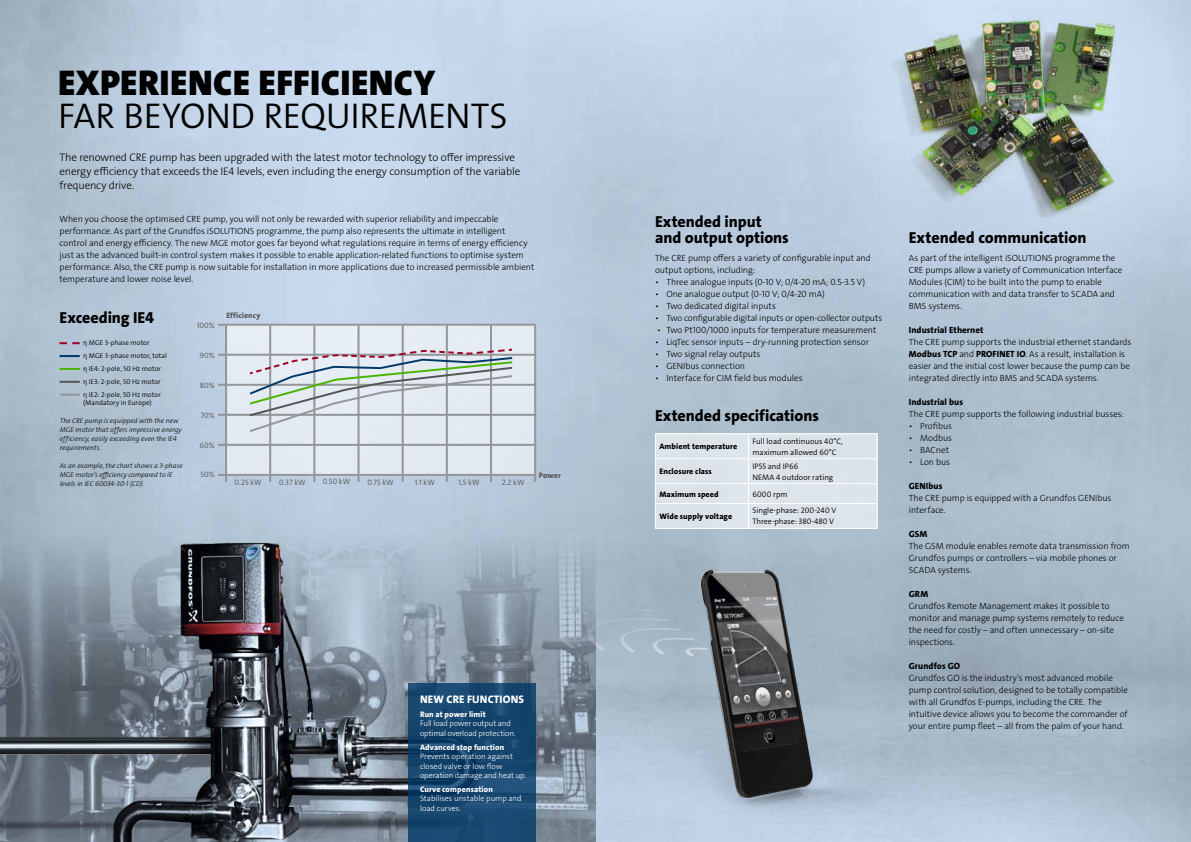
<style>
.page{position:relative;width:1191px;height:842px;background:#fff}
.page>*{position:absolute;margin:0;border:0;box-sizing:border-box;transform-origin:0 0}
.t1{font:36px "Grundfos The Sans V2 OT 4 SL";letter-spacing:-.01em;color:#000}
.t2{font:36px "Grundfos The Sans V2 OT 9 BL";letter-spacing:.01em;color:#000}
.t3{font:16px/16px "Grundfos The Sans V2 OT 8 XB";letter-spacing:-.005em;color:#000}
.t4{font:11px/14px "Grundfos The Sans V2 OT 3 L";letter-spacing:-.015em;color:#000}
.t5{font:11px "Grundfos The Sans V2 OT 8 XB";letter-spacing:.015em;color:#fff}
.t6{font:9px/12px "Grundfos The Sans V2 OT 3 L";letter-spacing:-.005em;color:#000}
.t7{font:9px "Grundfos The Sans V2 OT 8 XB";letter-spacing:.01em;color:#000}
.t8{font:8px/9.5px "Grundfos The Sans V2 OT 3 L";letter-spacing:-.005em;color:#fff}
.t9{font:8px/11px "Grundfos The Sans V2 OT 4 SL";color:#000}
.t10{font:8px "Grundfos The Sans V2 OT 8 XB";letter-spacing:.01em;color:#000}
.t11{font:8px "Grundfos The Sans V2 OT 8 XB";letter-spacing:.01em;color:#fff}
.t12{font:7.8px "Grundfos The Sans V2 OT 4 SL";letter-spacing:.005em;color:#555}
.t13{font:7.8px "Grundfos The Sans V2 OT 8 XB";letter-spacing:.015em;color:#555}
.t14{font:7px/9px "Grundfos The Sans V2 OT 3 L Italic";color:#000}
.t15{font:7px/8px "Grundfos The Sans V2 OT 4 SL";letter-spacing:.01em;color:#000}
.s1{font-family:"Grundfos The Sans V2 OT 8 XB"}
</style>
<div class="page">
<img style="left:0;top:0;width:1191px;height:842px">
<svg style="left:60px;top:342px;width:20px;height:2px"></svg>
<hr style="left:60px;top:381px;width:20px;height:2px;background:#555">
<hr style="left:60px;top:355px;width:20px;height:2px;background:#003968">
<hr style="left:60px;top:394px;width:20px;height:2px;background:#939698">
<hr style="left:60px;top:368px;width:20px;height:2px;background:#4ab300">
<svg style="left:218px;top:323px;width:318px;height:118px"></svg>
<img style="left:873px;top:6px;width:282px;height:211px">
<div style="left:655px;top:433px;width:222px;height:96px;background:#dce3e9"></div>
<hr style="left:656px;top:458px;width:92px;height:1px;background:#fff">
<hr style="left:748px;top:458px;width:128px;height:1px;background:#fff">
<hr style="left:656px;top:483px;width:92px;height:1px;background:#fff">
<hr style="left:748px;top:483px;width:128px;height:1px;background:#fff">
<hr style="left:656px;top:503px;width:92px;height:1px;background:#fff">
<hr style="left:748px;top:503px;width:128px;height:1px;background:#fff">
<svg style="left:748px;top:434px;width:1px;height:94px"></svg>
<hr style="left:655px;top:433px;width:93px;height:1px;background:#fff">
<hr style="left:748px;top:433px;width:129px;height:1px;background:#fff">
<svg style="left:655px;top:434px;width:1px;height:94px"></svg>
<svg style="left:876px;top:434px;width:1px;height:94px"></svg>
<hr style="left:655px;top:528px;width:93px;height:1px;background:#fff">
<hr style="left:748px;top:528px;width:129px;height:1px;background:#fff">
<img style="left:0;top:441px;width:595px;height:401px">
<svg style="left:408px;top:683px;width:128px;height:159px;fill:#16466e"></svg>
<img style="left:676px;top:548px;width:255px;height:277px">
<img style="left:700px;top:569px;width:112px;height:229px">
<svg style="left:507px;top:592px;width:205px;height:66px"></svg>
<h1 class="t2" style="left:58px;top:59px;width:379px">EXPERIENCE EFFICIENCY</h1>
<h1 class="t1" style="left:58px;top:92px;width:451px">far beyond requi rements</h1>
<p class="t4" style="left:60px;top:151px;width:462px">The renowned CRE pump has been upgraded with the latest motor technology to offer impressive energy efficiency that exceeds the IE4 levels, even including the energy consumption of the variable frequency drive.</p>
<p class="t6" style="left:60px;top:213px;width:440px">When you choose the optimised CRE pump, you will not only be rewarded with superior reliability and impeccable performance. As part of the Grundfos iSO LUTIONS</p>
<p class="t6" style="left:60px;top:225px;width:476px;text-indent:197px">programme, the pump also represents the ultimate in intelligent control and energy efficiency. The new MGE motor goes far beyond what regulations require in terms of energy efficiency just as the advanced built-in control system makes it possible to enable application-related functions to optimise system performance. Also, the CRE pump is now suitable for installation in more applications due to increased permissible ambient temperature and lower noise level.</p>
<h2 class="t3" style="left:60px;top:309px;width:96px">Exceeding IE4</h2>
<p class="t15" style="left:83px;top:339px;width:68px">η MGE 3-phase motor</p>
<p class="t15" style="left:83px;top:377px;width:79px">η IE3: 2-pole, 50 Hz motor</p>
<p class="t15" style="left:83px;top:352px;width:85px">η MGE 3-phase motor, total</p>
<p class="t15" style="left:83px;top:390px;width:79px">η IE2: 2-pole, 50 Hz motor (Mandatory in Europe)</p>
<p class="t15" style="left:83px;top:365px;width:79px">η IE4: 2-pole, 50 Hz motor</p>
<p class="t14" style="left:60px;top:416px;width:124px">The CRE pump is equipped with the new MGE motor that offers impressive energy efficiency, easily exceeding even the IE4 requirements.</p>
<p class="t14" style="left:60px;top:461px;width:124px">As an example, the chart shows a 3-phase<br>MGE motor’s efficiency compared to IE levels in IEC 60034-30-1 (CD).</p>
<p class="t12" style="left:197px;top:320px;width:19px">100%</p>
<p class="t12" style="left:200px;top:350px;width:17px">90%</p>
<p class="t12" style="left:200px;top:380px;width:16px">80%</p>
<p class="t12" style="left:201px;top:410px;width:15px">70%</p>
<p class="t12" style="left:200px;top:440px;width:17px">60%</p>
<p class="t12" style="left:200px;top:470px;width:16px">50%</p>
<p class="t13" style="left:226px;top:310px;width:36px">Efficiency</p>
<p class="t12" style="left:235px;top:478px;width:28px">0.25 kW</p>
<p class="t12" style="left:279px;top:477px;width:28px">0.37 kW</p>
<p class="t12" style="left:323px;top:477px;width:29px">0.50 kW</p>
<p class="t12" style="left:367px;top:477px;width:28px">0.75 kW</p>
<p class="t12" style="left:415px;top:477px;width:22px">1.1 kW</p>
<p class="t12" style="left:458px;top:477px;width:23px">1.5 kW</p>
<p class="t12" style="left:502px;top:477px;width:24px">2.2 kW</p>
<p class="t13" style="left:539px;top:470px;width:23px">Power</p>
<p class="t5" style="left:420px;top:692px;width:62px">New CRE functions</p>
<p class="t11" style="left:420px;top:709px;width:67px">Run at power limit</p>
<p class="t8" style="left:420px;top:719px;width:97px">Full load power output and optimal overload protection.</p>
<p class="t11" style="left:420px;top:742px;width:86px">Advanced stop function</p>
<p class="t8" style="left:420px;top:752px;width:108px">Prevents operation against closed valve or low flow operation damage and heat up.</p>
<p class="t11" style="left:420px;top:784px;width:74px">Curve compensation</p>
<p class="t8" style="left:420px;top:794px;width:103px">Stabilises unstable pump and load curves.</p>
<h2 class="t3" style="left:655px;top:214px;width:135px">Extended input and output options</h2>
<p class="t6" style="left:655px;top:252px;width:217px">The CRE pump offers a variety of configurable input and output options, including:</p>
<p class="t6" style="left:655px;top:276px;width:212px">• Three analogue inputs (0-10 V; 0/4-20 mA; 0.5-3.5 V)</p>
<p class="t6" style="left:655px;top:288px;width:171px">• One analogue output (0-10 V; 0/4-20 mA)</p>
<p class="t6" style="left:655px;top:300px;width:122px">• Two dedicated digital inputs</p>
<p class="t6" style="left:655px;top:312px;width:229px">• Two configurable digital inputs or open-collector outputs</p>
<p class="t6" style="left:657px;top:324px;width:221px">• Two Pt100/1000 inputs for temperature measurement</p>
<p class="t6" style="left:655px;top:336px;width:215px">• LiqTec sensor inputs – dry-running protection sensor</p>
<p class="t6" style="left:655px;top:348px;width:107px">• Two signal relay outputs</p>
<p class="t6" style="left:655px;top:360px;width:91px">• GENIbus connection</p>
<p class="t6" style="left:655px;top:372px;width:149px">• Interface for CIM field bus modules</p>
<h2 class="t3" style="left:655px;top:408px;width:165px">Extended specifications</h2>
<p class="t10" style="left:659px;top:441px;width:79px">Ambient temperature</p>
<p class="t9" style="left:752px;top:436px;width:92px">Full load continuous 40°C, maximum allowed 60°C</p>
<p class="t10" style="left:659px;top:466px;width:54px">Enclosure class</p>
<p class="t9" style="left:752px;top:460px;width:82px">IP55 and IP66<br>NE MA 4 outdoor rating</p>
<p class="t10" style="left:659px;top:489px;width:61px">Maximum speed</p>
<p class="t9" style="left:752px;top:488px;width:37px">6000 rpm</p>
<p class="t10" style="left:659px;top:511px;width:74px">Wide supply voltage</p>
<p class="t9" style="left:752px;top:505px;width:85px">Single-phase: 200-240 V<br>Three-phase: 380-480 V</p>
<h2 class="t3" style="left:909px;top:230px;width:179px">Extended communication</h2>
<p class="t6" style="left:909px;top:252px;width:130px">As part of the intelligent iSO LUTIONS</p>
<p class="t6" style="left:909px;top:252px;width:215px;text-indent:146px">programme the CRE pumps allow a variety of Communication Interface Modules (CIM) to be built into the pump to enable communication with and data transfer to SCADA and BMS systems.</p>
<p class="t7" style="left:909px;top:324px;width:76px">Industrial Ethernet</p>
<p class="t6" style="left:909px;top:336px;width:224px">The CRE pump supports the industrial ethernet standards <span class="s1">Modbus TCP</span> and <span class="s1">PROFINET IO</span>. As a result, installation is easier and the initial cost lower because the pump can be integrated directly into BMS and SCADA systems.</p>
<p class="t7" style="left:909px;top:396px;width:56px">Industrial bus</p>
<p class="t6" style="left:909px;top:408px;width:217px">The CRE pump supports the following industrial busses:</p>
<p class="t6" style="left:909px;top:420px;width:45px">• Profibus</p>
<p class="t6" style="left:909px;top:432px;width:45px">• Modbus</p>
<p class="t6" style="left:909px;top:444px;width:42px">• BACnet</p>
<p class="t6" style="left:909px;top:456px;width:43px">• Lon bus</p>
<p class="t7" style="left:909px;top:480px;width:35px">GENIbus</p>
<p class="t6" style="left:909px;top:492px;width:204px">The CRE pump is equipped with a Grundfos GEN Ibus interface.</p>
<p class="t7" style="left:909px;top:528px;width:20px">GSM</p>
<p class="t6" style="left:909px;top:540px;width:222px">The GSM module enables remote data transmission from<br>Grundfos pumps or controllers – via mobile phones or<br>SCADA systems.</p>
<p class="t7" style="left:908px;top:588px;width:21px">GRM</p>
<p class="t6" style="left:908px;top:600px;width:217px">Grundfos Remote Management makes it possible to monitor and manage pump systems remotely to reduce the need for costly – and often unnecessary – on-site inspections.</p>
<p class="t7" style="left:908px;top:660px;width:53px">Grundfos GO</p>
<p class="t6" style="left:908px;top:672px;width:221px">Grundfos GO is the industry’s most advanced mobile pump control solution, designed to be totally compatible with all Grundfos E-pumps, including the CRE. The intuitive device allows you to become the commander of your entire pump fleet – all from the palm of your hand.</p>
</div>
